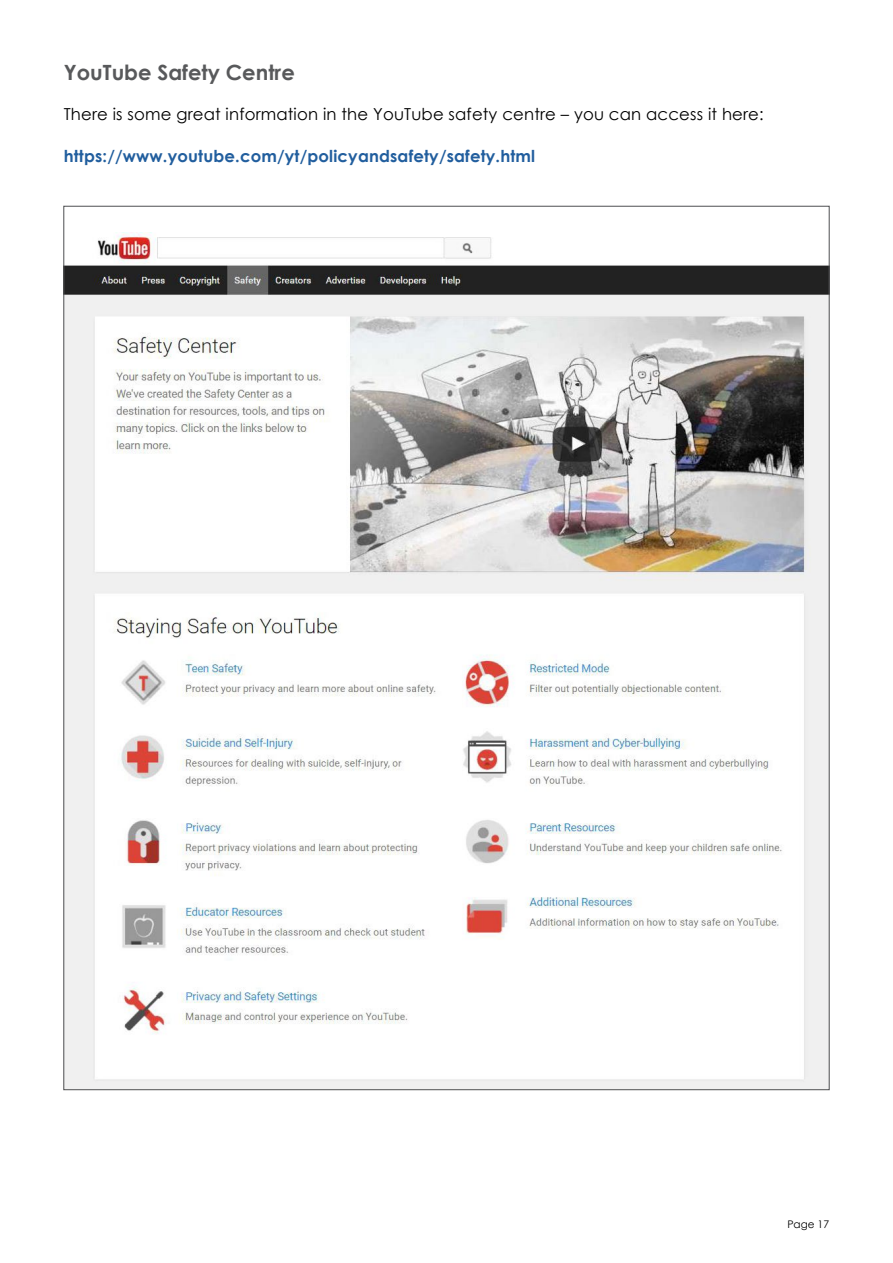
<style>
.page{position:relative;width:893px;height:1263px;background:#fff}
.page>*{position:absolute;margin:0;border:0;box-sizing:border-box;transform-origin:0 0}
.t1{font:700 21px "Century Gothic";color:#58595b}
.t2{font:16.5px "Century Gothic";letter-spacing:.01em;color:#000}
.t3{font:700 16.5px "Century Gothic";letter-spacing:.01em;color:#215e9e}
.t4{font:10.5px "Century Gothic";color:#000}
</style>
<div class="page">
<img style="left:65px;top:232px;width:763px;height:856px">
<p class="t1" style="left:64px;top:56px;width:233px">YouTube Safety Centre</p>
<p class="t2" style="left:64px;top:103px;width:701px">There is some great information in the YouTube safety centre – you can access it here:</p>
<p class="t3" style="left:64px;top:144px;width:473px">https://www.youtube.com/yt/policyandsafety/safety.html</p>
<p class="t4" style="left:787px;top:1217px;width:43px">Page 17</p>
</div>
